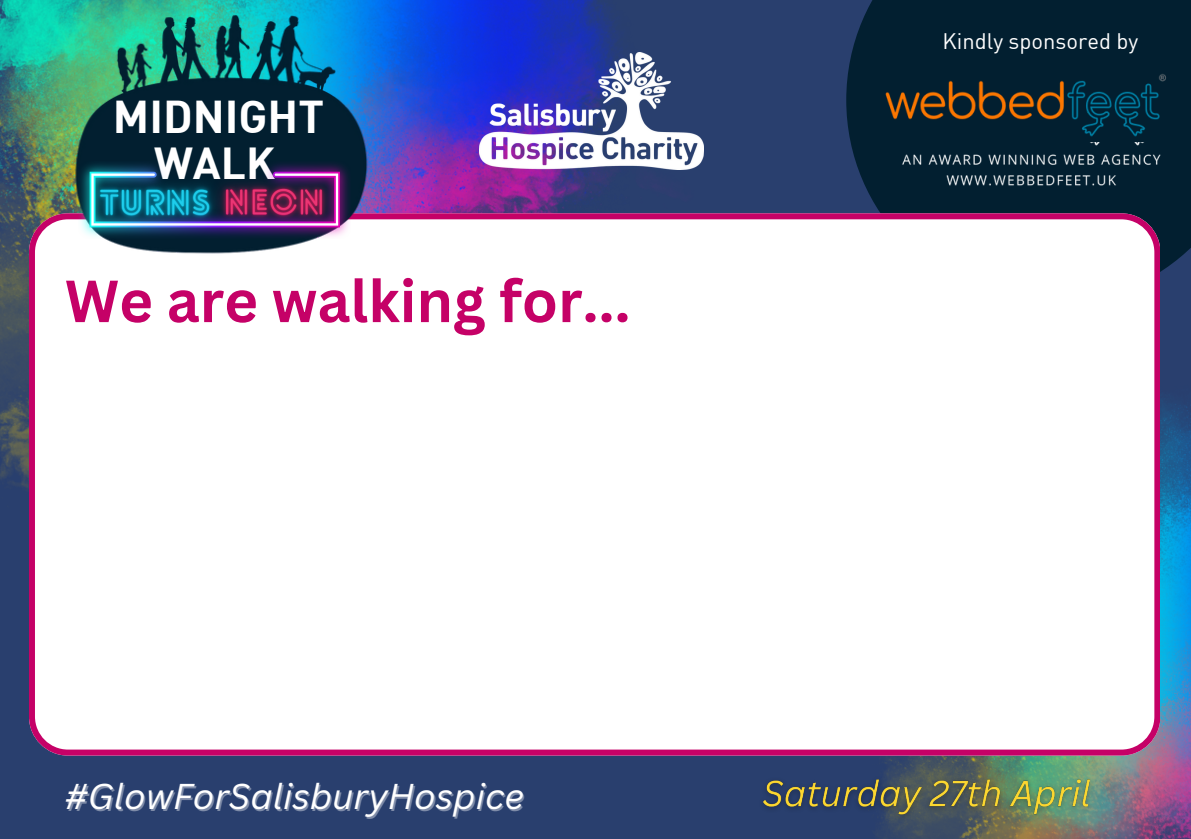
<style>
.page{position:relative;width:1191px;height:839px;background:#fff}
.page>*{position:absolute;margin:0;border:0;box-sizing:border-box;transform-origin:0 0}
.t1{font:700 58px "Canva Sans";color:#c50167}
.t2{font:700 45px "DIN";color:#fff}
.t3{font:700 43.8px "DIN";color:#fff}
.t4{font:italic 35px "Canva Sans";color:#fff}
.t5{font:22px "DIN";color:#fff}
</style>
<div class="page">
<div style="left:0;top:0;width:1191px;height:838px;background:#293f6e"></div>
<img style="left:865px;top:404px;width:326px;height:434px">
<img style="left:0;top:0;width:644px;height:420px">
<div style="left:846px;top:0;width:345px;height:304px;background:#021f30"></div>
<div style="left:29px;top:213px;width:1131px;height:542px;background:#fff"></div>
<img style="left:0;top:0;width:463px;height:347px">
<div style="left:104px;top:92px;width:222px;height:144px;background:#021f30;border-radius:56px"></div>
<img style="left:69px;top:158px;width:172px;height:95px">
<img style="left:194px;top:158px;width:160px;height:94px">
<img style="left:79px;top:161px;width:272px;height:77px">
<svg style="left:90px;top:172px;width:250px;height:55px;background:#4c547f"></svg>
<img style="left:480px;top:53px;width:223px;height:117px">
<img style="left:885px;top:74px;width:281px;height:69px">
<img style="left:902px;top:143px;width:259px;height:43px">
<img style="left:763px;top:768px;width:339px;height:58px">
<p class="t2" style="left:113px;top:87px;width:213px">MIDNIGHT</p>
<p class="t3" style="left:154px;top:134px;width:123px">WALK</p>
<p class="t1" style="left:65px;top:260px;width:567px">We are walking for...</p>
<p class="t4" style="left:65px;top:771px;width:461px">#GlowForSalisburyHospice</p>
<p class="t5" style="left:943px;top:27px;width:197px">Kindly sponsored by</p>
</div>
